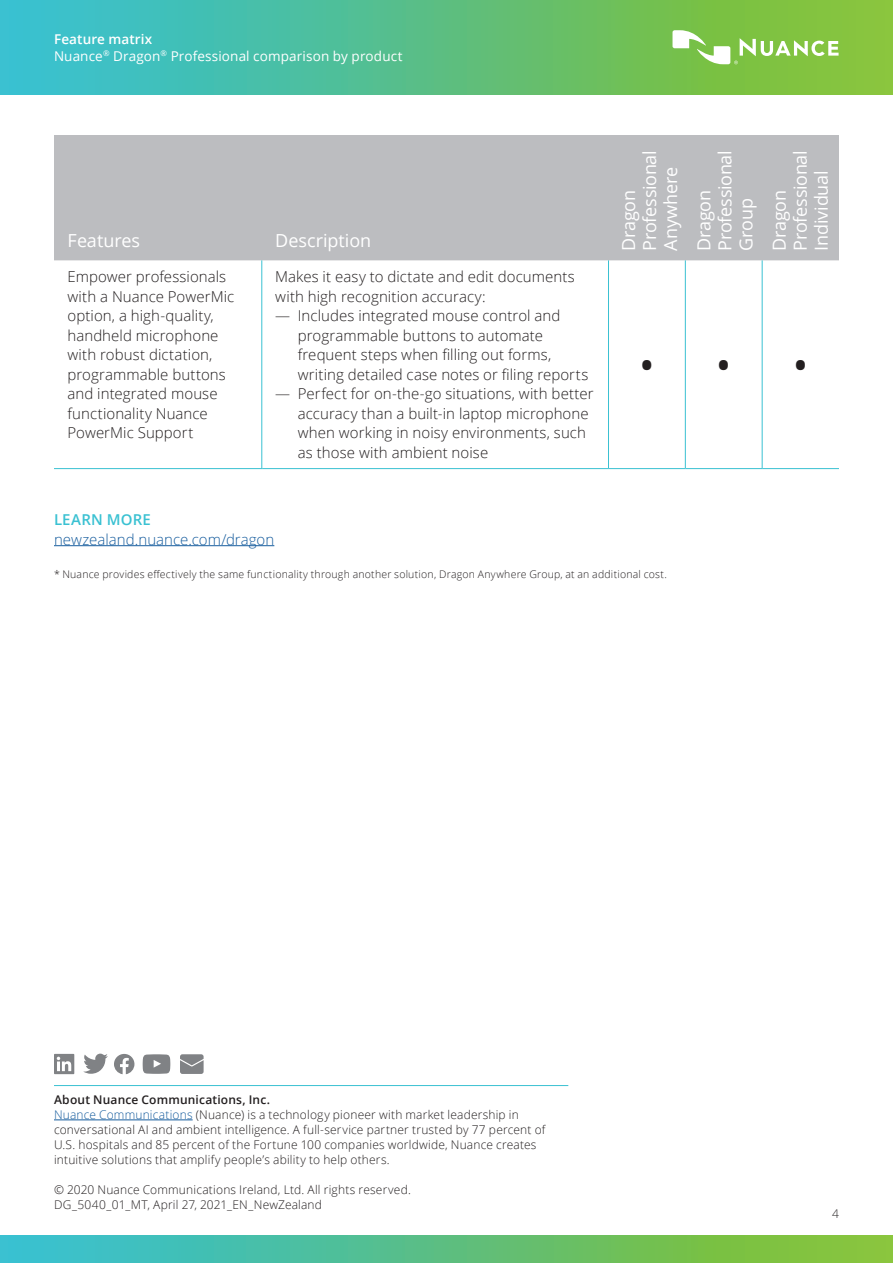
<style>
.page{position:relative;width:893px;height:1263px;background:#fff}
.page>*{position:absolute;margin:0;border:0;box-sizing:border-box;transform-origin:0 0}
.t1{font:600 36px "Open Sans";color:#231f20}
.t2{font:18px/21px "Open Sans";letter-spacing:-.015em;color:#fff}
.t3{font:300 15px/19.5px "Open Sans";letter-spacing:.005em;color:#231f20}
.t4{font:300 15px "Open Sans";letter-spacing:.005em;color:#175d9e}
.t5{font:600 15px "Open Sans";letter-spacing:.015em;color:#3ac1d2}
.t6{font:13.5px/16.5px "Open Sans";letter-spacing:.01em;color:#fff}
.t7{font:300 12px/15px "Open Sans";letter-spacing:.015em;color:#231f20}
.t8{font:300 10.5px "Open Sans";letter-spacing:.02em;color:#231f20}
.s1{font-weight:600}
.s2{color:#175d9e}
</style>
<div class="page">
<svg style="left:0;top:1236px;width:893px;height:27px;background:#5dc081"></svg>
<svg style="left:0;top:0;width:893px;height:94px;background:#5abf85"></svg>
<svg style="left:672px;top:30px;width:167px;height:34px"></svg>
<hr style="left:54px;top:545px;width:220px;height:1px;background:#175d9e">
<svg style="left:54px;top:1054px;width:20px;height:20px"></svg>
<svg style="left:83px;top:1053px;width:25px;height:21px"></svg>
<svg style="left:114px;top:1054px;width:20px;height:20px"></svg>
<svg style="left:143px;top:1054px;width:27px;height:20px"></svg>
<svg style="left:180px;top:1054px;width:24px;height:20px"></svg>
<hr style="left:54px;top:1085px;width:514px;height:1px;background:#3ac1d2">
<hr style="left:54px;top:1119px;width:139px;height:1px;background:#175d9e">
<div style="left:54px;top:135px;width:785px;height:125px;background:#bcbdc0"></div>
<hr style="left:54px;top:468px;width:208px;height:1px;background:#3ac1d2">
<hr style="left:608px;top:468px;width:77px;height:1px;background:#3ac1d2">
<hr style="left:685px;top:468px;width:77px;height:1px;background:#3ac1d2">
<hr style="left:762px;top:468px;width:77px;height:1px;background:#3ac1d2">
<hr style="left:262px;top:468px;width:346px;height:1px;background:#3ac1d2">
<hr style="left:261px;top:260px;width:1px;height:208px;background:#3ac1d2">
<hr style="left:608px;top:260px;width:1px;height:208px;background:#3ac1d2">
<hr style="left:685px;top:260px;width:1px;height:208px;background:#3ac1d2">
<hr style="left:762px;top:260px;width:1px;height:208px;background:#3ac1d2">
<p class="t6" style="left:54px;top:31px;width:350px"><span class="s1">Feature matrix<br></span>Nuance<sup>®</sup> Dragon<sup>®</sup> Professional comparison by product</p>
<p class="t2" style="left:68px;top:229px;width:74px">Features</p>
<p class="t2" style="left:275px;top:229px;width:97px">Description</p>
<p class="t3" style="left:68px;top:267px;width:168px">Empower professionals with a Nuance PowerMic option, a high-quality, handheld microphone with robust dictation, programmable buttons and integrated mouse functionality Nuance<br>PowerMic Support</p>
<p class="t3" style="left:275px;top:267px;width:301px">Makes it easy to dictate and edit documents with high recognition accuracy:</p>
<p class="t3" style="left:298px;top:306px;width:292px;text-indent:-22px">— Includes integrated mouse control and programmable buttons to automate frequent steps when filling out forms, writing detailed case notes or filing reports</p>
<p class="t3" style="left:298px;top:384px;width:297px;text-indent:-22px">— Perfect for on-the-go situations, with better accuracy than a built-in laptop microphone when working in noisy environments, such as those with ambient noise</p>
<p class="t2" style="left:618px;top:251px;width:102px;rotate:-90deg">Dragon<br>Professional<br>Anywhere</p>
<p class="t2" style="left:693px;top:251px;width:102px;rotate:-90deg">Dragon<br>Professional<br>Group</p>
<p class="t2" style="left:768px;top:251px;width:102px;rotate:-90deg">Dragon<br>Professional<br>Individual</p>
<h1 class="t1" style="left:640px;top:340px;width:92px">• •</h1>
<h1 class="t1" style="left:794px;top:340px;width:15px">•</h1>
<p class="t5" style="left:54px;top:509px;width:98px">LEARN MORE</p>
<p class="t4" style="left:54px;top:529px;width:222px">newzealand.nuance.com/dragon</p>
<p class="t8" style="left:54px;top:567px;width:614px">* Nuance provides effectively the same functionality through another solution, Dragon Anywhere Group, at an additional cost.</p>
<p class="t7" style="left:54px;top:1092px;width:493px"><span class="s1">About Nuance Communications, Inc.<br></span><span class="s2">Nuance Communications</span> (Nuance) is a technology pioneer with market leadership in conversational AI and ambient intelligence. A full-service partner trusted by 77 percent of U.S. hospitals and 85 percent of the Fortune 100 companies worldwide, Nuance creates intuitive solutions that amplify people’s ability to help others.</p>
<p class="t7" style="left:54px;top:1182px;width:358px">© 2020 Nuance Communications Ireland, Ltd. All rights reserved.<br>DG_5040_01_MT, April 27, 2021_EN_NewZealand</p>
<p class="t7" style="left:832px;top:1206px;width:8px">4</p>
</div>
